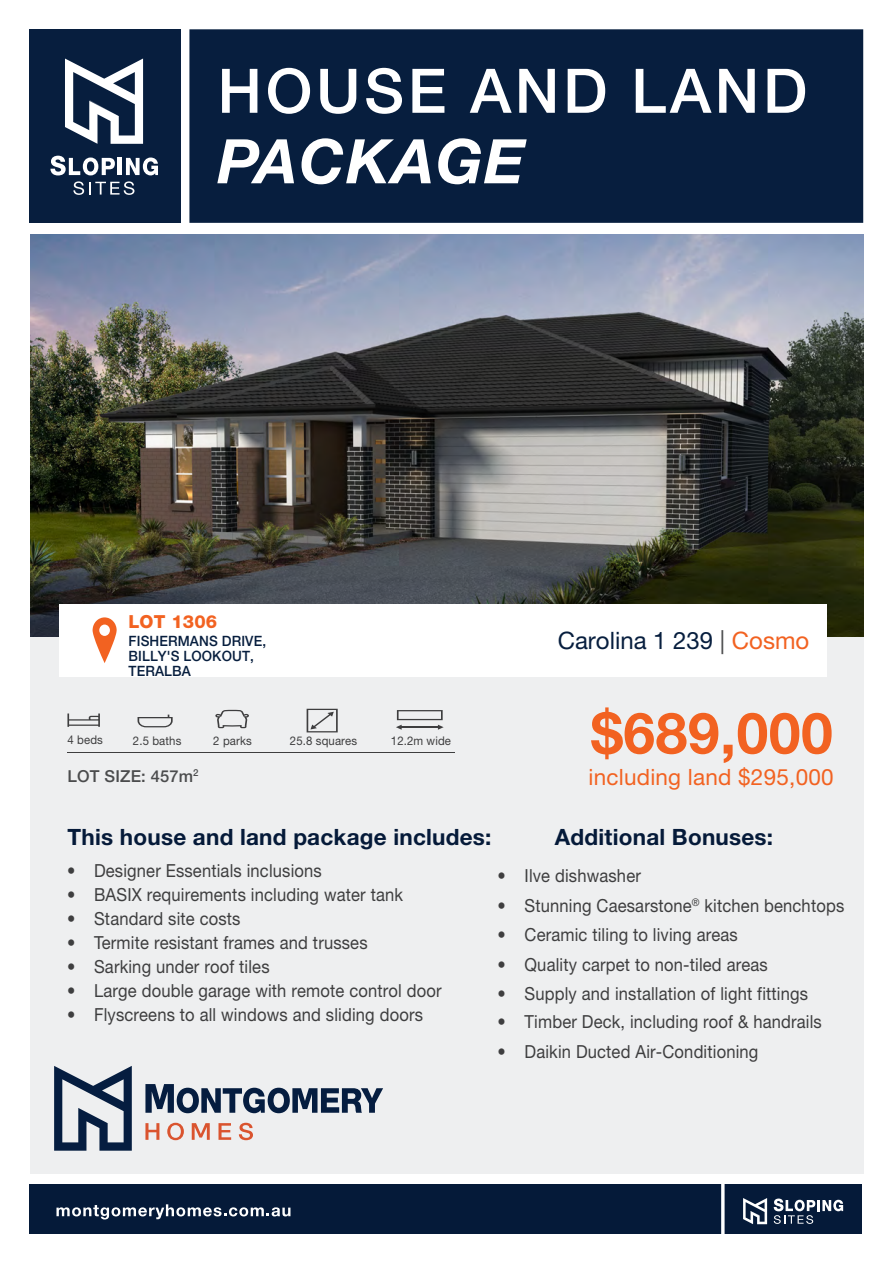
<style>
.page{position:relative;width:893px;height:1263px;background:#fff}
.page>*{position:absolute;margin:0;border:0;box-sizing:border-box;transform-origin:0 0}
.t1{font:500 61.5px "Helvetica Neue LT Pro";letter-spacing:.06em;color:#fff}
.t2{font:italic 700 61.5px "Helvetica Neue LT Pro";letter-spacing:.025em;color:#fff}
.t3{font:700 57px "Helvetica Neue LT Pro";letter-spacing:.01em;color:#f26221}
.t4{font:24px "Helvetica Neue LT Pro";color:#071e3e}
.t5{font:700 22.5px "Helvetica Neue LT Pro";letter-spacing:.01em;color:#051a39}
.t6{font:22.5px "Helvetica Neue LT Pro";letter-spacing:.01em;color:#f26221}
.t7{font:18px "Helvetica Neue LT Pro";letter-spacing:.01em;color:#3e3e3f;scale:.92 1}
.t8{font:800 18px "Helvetica Neue LT Pro";letter-spacing:.01em;color:#f26221}
.t9{font:500 16.5px "Helvetica Neue LT Pro";letter-spacing:.01em;color:#4b4c4d}
.t10{font:500 14.25px/15px "Helvetica Neue LT Pro";letter-spacing:.01em;color:#071e3e;scale:.95 1}
.t11{font:12px "Helvetica Neue LT Pro";letter-spacing:.01em;color:#3e3e3f;scale:.95 1}
.s1{color:#4b4c4d}
.s2{color:#f26221}
</style>
<div class="page">
<div style="left:30px;top:630px;width:833px;height:543px;background:#eeeff0"></div>
<img style="left:30px;top:234px;width:833px;height:403px">
<div style="left:189px;top:29px;width:674px;height:194px;background:#071e3e"></div>
<div style="left:59px;top:604px;width:767px;height:72px;background:#fff"></div>
<div style="left:29px;top:29px;width:152px;height:194px;background:#071e3e"></div>
<svg style="left:65px;top:59px;width:78px;height:85px"></svg>
<svg style="left:50px;top:156px;width:65px;height:19px"></svg>
<hr style="left:118px;top:158px;width:4px;height:17px;background:#fff">
<svg style="left:126px;top:158px;width:32px;height:17px"></svg>
<svg style="left:73px;top:181px;width:61px;height:14px"></svg>
<div style="left:30px;top:1185px;width:696px;height:49px;background:#051a39"></div>
<div style="left:724px;top:1185px;width:138px;height:49px;background:#051a39"></div>
<svg style="left:56px;top:1204px;width:234px;height:15px"></svg>
<svg style="left:721px;top:1184px;width:4px;height:50px"></svg>
<svg style="left:743px;top:1198px;width:24px;height:26px"></svg>
<svg style="left:774px;top:1198px;width:69px;height:26px"></svg>
<svg style="left:93px;top:617px;width:24px;height:46px"></svg>
<hr style="left:67px;top:752px;width:388px;height:1px;background:#3e3e3f">
<svg style="left:67px;top:713px;width:33px;height:14px"></svg>
<svg style="left:215px;top:710px;width:34px;height:18px"></svg>
<svg style="left:138px;top:715px;width:35px;height:12px"></svg>
<svg style="left:307px;top:709px;width:31px;height:23px"></svg>
<svg style="left:396px;top:710px;width:48px;height:20px"></svg>
<svg style="left:54px;top:1066px;width:78px;height:85px"></svg>
<svg style="left:145px;top:1084px;width:238px;height:29px"></svg>
<svg style="left:145px;top:1123px;width:108px;height:17px"></svg>
<p class="t1" style="left:218px;top:54px;width:591px">HOUSE AND LAND</p>
<p class="t2" style="left:218px;top:123px;width:309px">PACKAGE</p>
<p class="t8" style="left:128px;top:611px;width:90px">LOT 1306</p>
<p class="t10" style="left:129px;top:633px;width:146px">FISHERMANS DRIVE,<br>BILLY'S LOOKOUT,<br>TERALBA</p>
<p class="t11" style="left:68px;top:732px;width:39px">4 beds</p>
<p class="t11" style="left:133px;top:733px;width:52px">2.5 baths</p>
<p class="t11" style="left:213px;top:733px;width:42px">2 parks</p>
<p class="t11" style="left:290px;top:733px;width:72px">25.8 squares</p>
<p class="t11" style="left:391px;top:733px;width:65px">12.2m wide</p>
<p class="t9" style="left:67px;top:766px;width:133px">LOT SIZE: 457m<sup>2</sup></p>
<p class="t4" style="left:558px;top:625px;width:253px">Carolina 1 239 <span class="s1">|</span> <span class="s2">Cosmo</span></p>
<p class="t3" style="left:591px;top:697px;width:243px">$689,000</p>
<p class="t6" style="left:589px;top:763px;width:247px">including land $295,000</p>
<p class="t5" style="left:68px;top:822px;width:425px">This house and land package includes:</p>
<p class="t7" style="left:67px;top:859px;width:278px">• Designer Essentials inclusions</p>
<p class="t7" style="left:67px;top:883px;width:367px">• BASIX requirements including water tank</p>
<p class="t7" style="left:67px;top:907px;width:190px">• Standard site costs</p>
<p class="t7" style="left:67px;top:931px;width:328px">• Termite resistant frames and trusses</p>
<p class="t7" style="left:67px;top:955px;width:222px">• Sarking under roof tiles</p>
<p class="t7" style="left:67px;top:979px;width:409px">• Large double garage with remote control door</p>
<p class="t7" style="left:67px;top:1003px;width:388px">• Flyscreens to all windows and sliding doors</p>
<p class="t5" style="left:555px;top:823px;width:220px">Additional Bonuses:</p>
<p class="t7" style="left:498px;top:865px;width:157px">• Ilve dishwasher</p>
<p class="t7" style="left:498px;top:894px;width:378px">• Stunning Caesarstone<sup>®</sup> kitchen benchtops</p>
<p class="t7" style="left:498px;top:924px;width:263px">• Ceramic tiling to living areas</p>
<p class="t7" style="left:498px;top:953px;width:295px">• Quality carpet to non-tiled areas</p>
<p class="t7" style="left:498px;top:982px;width:339px">• Supply and installation of light fittings</p>
<p class="t7" style="left:498px;top:1010px;width:354px">• Timber Deck, including roof &amp; handrails</p>
<p class="t7" style="left:498px;top:1040px;width:285px">• Daikin Ducted Air-Conditioning</p>
</div>
